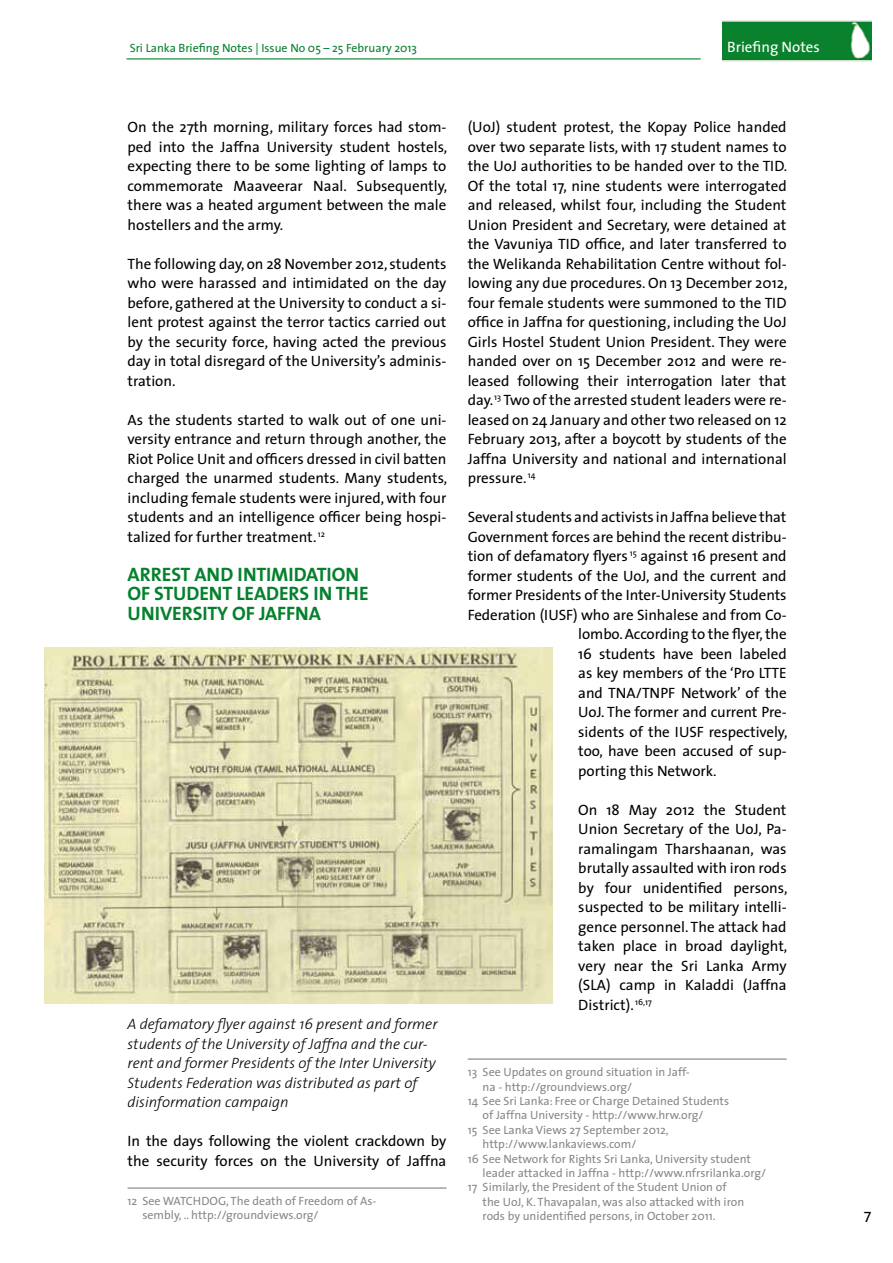
<style>
.page{position:relative;width:893px;height:1263px;background:#fff}
.page>*{position:absolute;margin:0;border:0;box-sizing:border-box;transform-origin:0 0}
.t1{font:700 19.5px "The Sans";letter-spacing:-.005em;color:#05812d}
.t2{font:15px/19.5px "The Sans";letter-spacing:-.005em;color:#000;text-align:justify}
.t3{font:italic 300 15px/19.5px "The Sans";color:#000}
.t4{font:15px "The Sans";color:#fff}
.t5{font:15px "The Sans Expert";color:#000}
.t6{font:12px/14.4px "The Sans";color:#87888a}
.t7{font:12px "The Sans";color:#05812d}
</style>
<div class="page">
<img style="left:723px;top:20px;width:149px;height:42px">
<hr style="left:126px;top:58px;width:575px;height:1px;background:#05812d">
<img style="left:44px;top:647px;width:509px;height:357px">
<hr style="left:468px;top:1059px;width:319px;height:1px;background:#707172">
<hr style="left:128px;top:1188px;width:318px;height:1px;background:#707172">
<p class="t7" style="left:130px;top:38px;width:289px">Sri Lanka Briefing Notes | Issue No 05 – 25 February 2013</p>
<p class="t4" style="left:727px;top:35px;width:94px">Briefing Notes</p>
<p class="t2" style="left:128px;top:117px;width:321px">On the 27th morning, military forces had stom&shy;ped into the Jaffna University student hostels, expecting there to be some lighting of lamps to commemorate Maaveerar Naal. Subsequently, there was a heated argument between the male hostellers and the army.</p>
<p class="t2" style="left:128px;top:253px;width:320px">The following day, on 28 November 2012, students who were harassed and intimidated on the day before, gathered at the University to conduct a si&shy;lent protest against the terror tactics carried out by the security force, having acted the previous day in total disregard of the University’s adminis&shy;tration.</p>
<p class="t2" style="left:128px;top:409px;width:321px">As the students started to walk out of one uni&shy;versity entrance and return through another, the Riot Police Unit and officers dressed in civil batten charged the unarmed students. Many students, including female students were injured, with four students and an intelligence officer being hospi&shy;talized for further treatment.<sup>12</sup></p>
<h1 class="t1" style="left:128px;top:558px;width:23px">ARREST</h1>
<h1 class="t1" style="left:194px;top:558px;width:14px">AND</h1>
<h1 class="t1" style="left:238px;top:558px;width:11px">INTIMIDATION</h1>
<h1 class="t1" style="left:128px;top:577px;width:39px">OF STUDENT</h1>
<h1 class="t1" style="left:236px;top:577px;width:12px">LEADERS</h1>
<h1 class="t1" style="left:313px;top:577px;width:35px">IN THE</h1>
<h1 class="t1" style="left:128px;top:597px;width:55px">UNIVERSIT</h1>
<h1 class="t1" style="left:217px;top:597px;width:60px">Y OF JAFFNA</h1>
<p class="t3" style="left:128px;top:1014px;width:311px">A defamatory flyer against 16 present and former students of the University of Jaffna and the cur&shy;rent and former Presidents of the Inter University Students Federation was distributed as part of disinformation campaign</p>
<p class="t2" style="left:128px;top:1131px;width:320px">In the days following the violent crackdown by the security forces on the University of Jaffna</p>
<p class="t6" style="left:142px;top:1193px;width:236px;text-indent:-15px">12 See WATCHDOG, The death of Freedom of As&shy;sembly, .. http://groundviews.org/</p>
<p class="t2" style="left:468px;top:117px;width:321px">(UoJ) student protest, the Kopay Police handed over two separate lists, with 17 student names to the UoJ authorities to be handed over to the TID.<br>Of the total 17, nine students were interrogated and released, whilst four, including the Student Union President and Secretary, were detained at the Vavuniya TID office, and later transferred to the Welikanda Rehabilitation Centre without fol&shy;lowing any due procedures. On 13 December 2012, four female students were summoned to the TID office in Jaffna for questioning, including the UoJ Girls Hostel Student Union President. They were handed over on 15 December 2012 and were re&shy;leased following their interrogation later that day.<sup>13</sup> Two of the arrested student leaders were re&shy;leased on 24 January and other two released on 12<br>February 2013, after a boycott by students of the Jaffna University and national and international pressure.<sup>14</sup></p>
<p class="t2" style="left:468px;top:507px;width:320px">Several students and activists in Jaffna believe that</p>
<p class="t2" style="left:468px;top:526px;width:320px">Government forces are behind the recent distribu-</p>
<p class="t2" style="left:468px;top:546px;width:320px">tion of defamatory flyers <sup>15</sup> against 16 present and</p>
<p class="t2" style="left:468px;top:565px;width:320px">former students of the UoJ, and the current and</p>
<p class="t2" style="left:468px;top:585px;width:320px">former Presidents of the Inter-University Students</p>
<p class="t2" style="left:468px;top:604px;width:320px">Federation (IUSF) who are Sinhalese and from Co-</p>
<p class="t2" style="left:578px;top:624px;width:210px">lombo. According to the flyer, the</p>
<p class="t2" style="left:578px;top:643px;width:210px">16 students have been labeled</p>
<p class="t2" style="left:578px;top:663px;width:210px">as key members of the ‘Pro LTTE</p>
<p class="t2" style="left:578px;top:682px;width:210px">and TNA/TNPF Network’ of the</p>
<p class="t2" style="left:578px;top:702px;width:210px">UoJ. The former and current Pre-</p>
<p class="t2" style="left:578px;top:721px;width:211px">sidents of the IUSF respectively,</p>
<p class="t2" style="left:578px;top:741px;width:210px">too, have been accused of sup-</p>
<p class="t2" style="left:578px;top:760px;width:140px">porting this Network.</p>
<p class="t2" style="left:578px;top:799px;width:211px">On 18 May 2012 the Student Union Secretary of the UoJ, Pa&shy;ramalingam Tharshaanan, was brutally assaulted with iron rods by four unidentified persons, suspected to be military intelli&shy;gence personnel. The attack had taken place in broad daylight, very near the Sri Lanka Army (SLA) camp in Kaladdi (Jaffna District).<sup>16,17</sup></p>
<p class="t6" style="left:468px;top:1064px;width:224px">13 See Updates on ground situation in Jaff-</p>
<p class="t6" style="left:483px;top:1079px;width:151px">na - http://groundviews.org/</p>
<p class="t6" style="left:468px;top:1093px;width:263px">14 See Sri Lanka: Free or Charge Detained Students</p>
<p class="t6" style="left:483px;top:1108px;width:222px">of Jaffna University - http://www.hrw.org/</p>
<p class="t6" style="left:468px;top:1122px;width:202px">15 See Lanka Views 27 September 2012,</p>
<p class="t6" style="left:483px;top:1136px;width:155px">http://www.lankaviews.com/</p>
<p class="t6" style="left:468px;top:1151px;width:285px">16 See Network for Rights Sri Lanka, University student</p>
<p class="t6" style="left:483px;top:1165px;width:285px">leader attacked in Jaffna - http://www.nfrsrilanka.org/</p>
<p class="t6" style="left:468px;top:1180px;width:260px">17 Similarly, the President of the Student Union of</p>
<p class="t6" style="left:483px;top:1194px;width:263px">the UoJ, K. Thavapalan, was also attacked with iron</p>
<p class="t6" style="left:483px;top:1208px;width:234px">rods by unidentified persons, in October 2011.</p>
<p class="t5" style="left:863px;top:1204px;width:10px">7</p>
</div>
